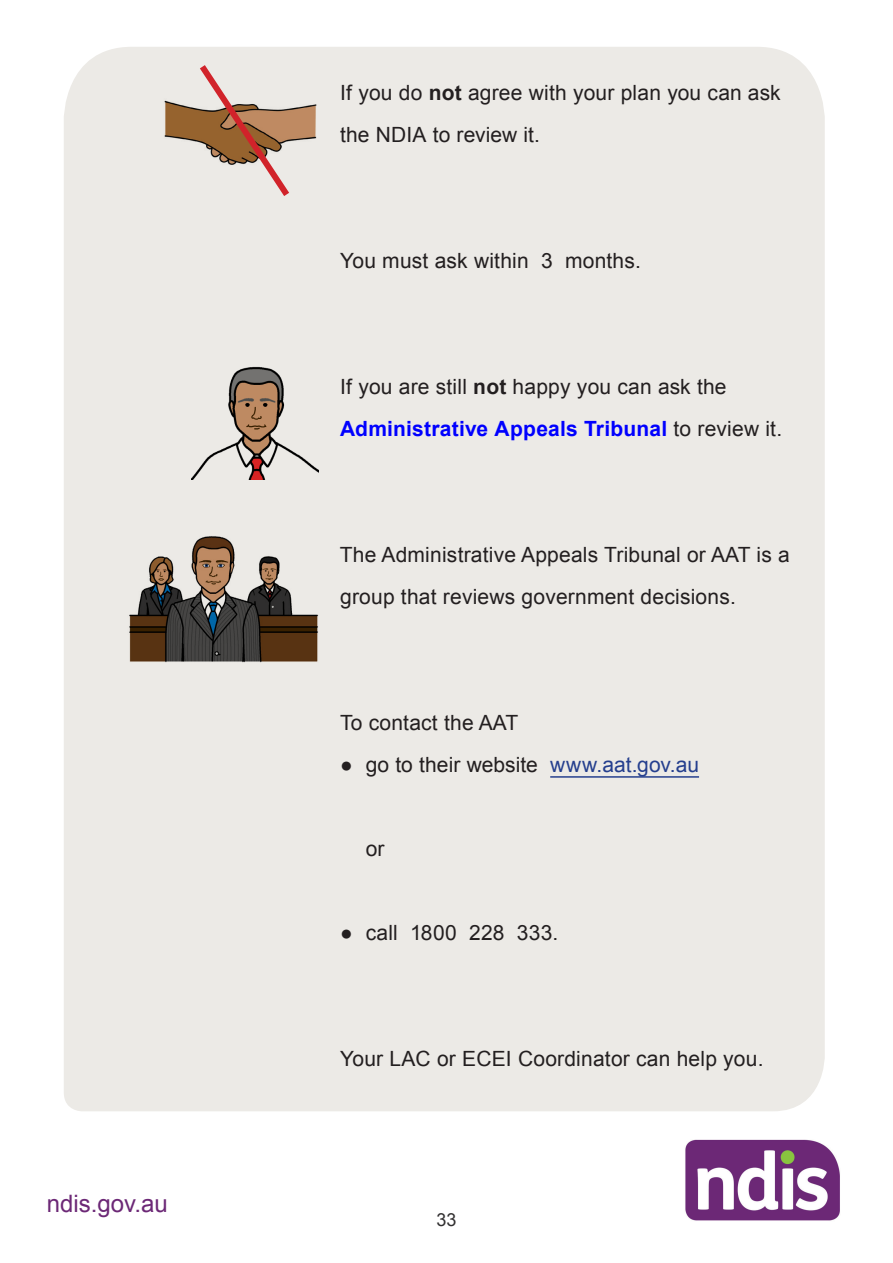
<style>
.page{position:relative;width:893px;height:1263px;background:#fff}
.page>*{position:absolute;margin:0;border:0;box-sizing:border-box;transform-origin:0 0}
.t1{font:24px "Arial";color:#6c2876}
.t2{font:21px/42px "Arial";letter-spacing:.01em;color:#231f20}
.t3{font:18px "Arial";color:#312f30}
.s1{font-weight:700}
.s2{font-weight:700;color:#00f}
.s3{color:#253f8e}
</style>
<div class="page">
<img style="left:685px;top:1139px;width:155px;height:82px">
<div style="left:64px;top:47px;width:761px;height:1064px;background:#eceae6"></div>
<hr style="left:550px;top:776px;width:149px;height:2px;background:#253f8e">
<img style="left:162px;top:70px;width:157px;height:111px">
<svg style="left:194px;top:58px;width:101px;height:145px;background:#cfb6a7"></svg>
<img style="left:191px;top:359px;width:128px;height:120px">
<img style="left:127px;top:534px;width:192px;height:128px">
<p class="t1" style="left:47px;top:1188px;width:122px">ndis.gov.au</p>
<p class="t2" style="left:340px;top:72px;width:442px">If you do <span class="s1">not</span> agree with your plan you can ask the NDIA to review it.</p>
<p class="t2" style="left:340px;top:240px;width:302px">You must ask within 3 months.</p>
<p class="t2" style="left:340px;top:366px;width:443px">If you are still <span class="s1">not</span> happy you can ask the<br><span class="s2">Administrative Appeals Tribunal</span> to review it.</p>
<p class="t2" style="left:340px;top:534px;width:452px">The Administrative Appeals Tribunal or AAT is a group that reviews government decisions.</p>
<p class="t2" style="left:340px;top:702px;width:180px">To contact the AAT</p>
<p class="t2" style="left:340px;top:744px;width:360px">● go to their website <span class="s3">www.aat.gov.au</span></p>
<p class="t2" style="left:366px;top:828px;width:20px">or</p>
<p class="t2" style="left:340px;top:912px;width:220px">● call 1800 228 333.</p>
<p class="t2" style="left:340px;top:1038px;width:425px">Your LAC or ECEI Coordinator can help you.</p>
<p class="t3" style="left:436px;top:1208px;width:22px">33</p>
</div>
